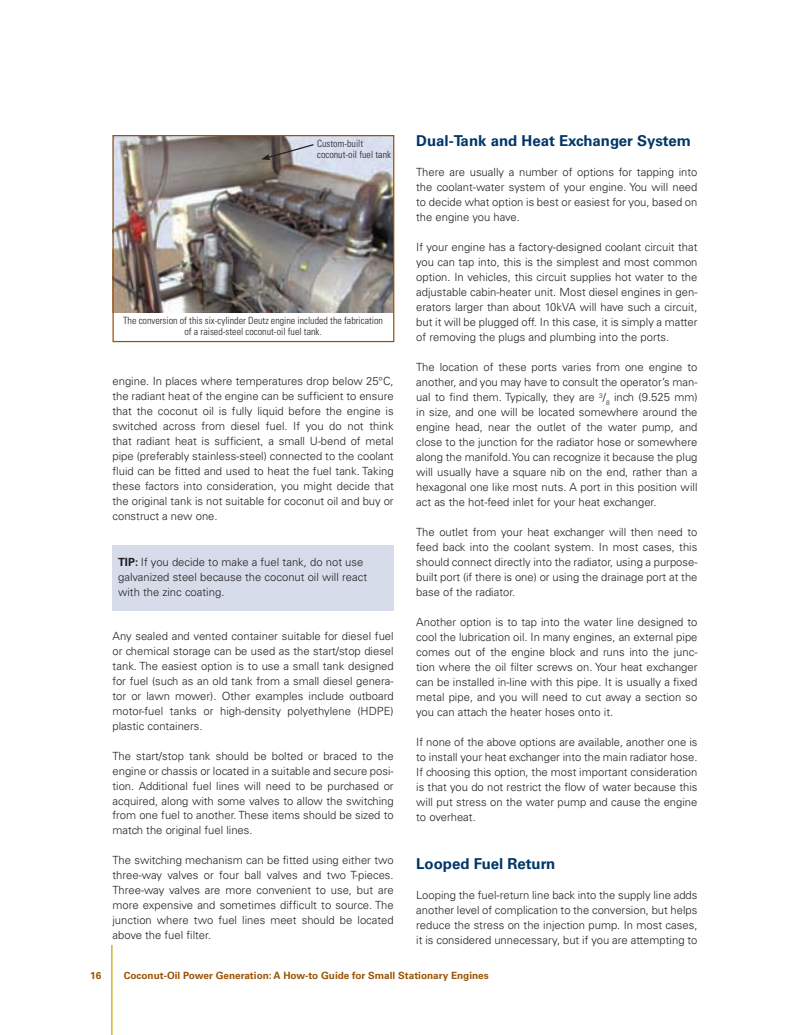
<style>
.page{position:relative;width:810px;height:1035px;background:#fff}
.page>*{position:absolute;margin:0;border:0;box-sizing:border-box;transform-origin:0 0}
.t1{font:700 15px "Univers";color:#003667}
.Tip_box{font:300 11.25px/15px "Univers";color:#231f20;text-align:justify}
.Fig_label_1{font:300 condensed 10px/11.2px "Univers";color:#231f20;text-align:center}
.RH_left{font:700 10px "Univers";color:#9c5506}
.Folio_L{font:700 10px "Univers";color:#9c5506}
.s1{font-weight:700}
</style>
<div class="page">
<hr style="left:111px;top:945px;width:1px;height:90px;background:#c5a904">
<img style="left:114px;top:137px;width:278px;height:175px">
<div style="left:112px;top:135px;width:282px;height:207px;border:1px solid #9c5506"></div>
<svg style="left:261px;top:143px;width:54px;height:17px"></svg>
<div style="left:112px;top:545px;width:282px;height:65px;background:#d6dce9"></div>
<p class="Fig_label_1" style="left:317px;top:138px;width:48px">Custom-built</p>
<p class="Fig_label_1" style="left:317px;top:149px;width:75px">coconut-oil fuel tank</p>
<p class="Fig_label_1" style="left:123px;top:315px;width:261px">The conversion of this six-cylinder Deutz engine included the fabrication of a raised-steel coconut-oil fuel tank.</p>
<p class="Tip_box" style="left:112px;top:373px;width:283px">engine. In places where temperatures drop below 25°C, the radiant heat of the engine can be sufficient to ensure that the coconut oil is fully liquid before the engine is switched across from diesel fuel. If you do not think that radiant heat is sufficient, a small U-bend of metal pipe (preferably stainless-steel) connected to the coolant fluid can be fitted and used to heat the fuel tank. Taking these factors into consideration, you might decide that the original tank is not suitable for coconut oil and buy or construct a new one.</p>
<p class="Tip_box" style="left:118px;top:554px;width:250px;text-align:left"><span class="s1">TIP:</span> If you decide to make a fuel tank, do not use galvanized steel because the coconut oil will react with the zinc coating.</p>
<p class="Tip_box" style="left:112px;top:628px;width:283px">Any sealed and vented container suitable for diesel fuel or chemical storage can be used as the start/stop diesel tank. The easiest option is to use a small tank designed for fuel (such as an old tank from a small diesel genera&shy;tor or lawn mower). Other examples include outboard motor-fuel tanks or high-density polyethylene (HDPE) plastic containers.</p>
<p class="Tip_box" style="left:112px;top:748px;width:283px">The start/stop tank should be bolted or braced to the engine or chassis or located in a suitable and secure posi&shy;tion. Additional fuel lines will need to be purchased or acquired, along with some valves to allow the switching from one fuel to another. These items should be sized to match the original fuel lines.</p>
<p class="Tip_box" style="left:112px;top:853px;width:283px">The switching mechanism can be fitted using either two three-way valves or four ball valves and two T-pieces.<br>Three-way valves are more convenient to use, but are more expensive and sometimes difficult to source. The junction where two fuel lines meet should be located above the fuel filter.</p>
<h1 class="t1" style="left:416px;top:132px;width:276px">Dual-Tank and Heat Exchanger System</h1>
<p class="Tip_box" style="left:416px;top:164px;width:283px">There are usually a number of options for tapping into the coolant-water system of your engine. You will need to decide what option is best or easiest for you, based on the engine you have.</p>
<p class="Tip_box" style="left:416px;top:239px;width:283px">If your engine has a factory-designed coolant circuit that you can tap into, this is the simplest and most common option. In vehicles, this circuit supplies hot water to the adjustable cabin-heater unit. Most diesel engines in gen&shy;erators larger than about 10kVA will have such a circuit, but it will be plugged off. In this case, it is simply a matter of removing the plugs and plumbing into the ports.</p>
<p class="Tip_box" style="left:416px;top:359px;width:283px">The location of these ports varies from one engine to another, and you may have to consult the operator’s man&shy;ual to find them. Typically, they are <sup>3</sup>/<sub>8</sub> inch (9.525 mm) in size, and one will be located somewhere around the engine head, near the outlet of the water pump, and close to the junction for the radiator hose or somewhere along the manifold. You can recognize it because the plug will usually have a square nib on the end, rather than a hexagonal one like most nuts. A port in this position will act as the hot-feed inlet for your heat exchanger.</p>
<p class="Tip_box" style="left:416px;top:524px;width:283px">The outlet from your heat exchanger will then need to feed back into the coolant system. In most cases, this should connect directly into the radiator, using a purpose&shy;built port (if there is one) or using the drainage port at the base of the radiator.</p>
<p class="Tip_box" style="left:416px;top:614px;width:283px">Another option is to tap into the water line designed to cool the lubrication oil. In many engines, an external pipe comes out of the engine block and runs into the junc&shy;tion where the oil filter screws on. Your heat exchanger can be installed in-line with this pipe. It is usually a fixed metal pipe, and you will need to cut away a section so you can attach the heater hoses onto it.</p>
<p class="Tip_box" style="left:416px;top:734px;width:283px">If none of the above options are available, another one is to install your heat exchanger into the main radiator hose.<br>If choosing this option, the most important consideration is that you do not restrict the flow of water because this will put stress on the water pump and cause the engine to overheat.</p>
<h1 class="t1" style="left:416px;top:855px;width:140px">Looped Fuel Return</h1>
<p class="Tip_box" style="left:416px;top:887px;width:283px">Looping the fuel-return line back into the supply line adds another level of complication to the conversion, but helps reduce the stress on the injection pump. In most cases, it is considered unnecessary, but if you are attempting to</p>
<p class="Folio_L" style="left:90px;top:969px;width:13px">16</p>
<p class="RH_left" style="left:124px;top:969px;width:367px">Coconut-Oil Power Generation: A How-to Guide for Small Stationary Engines</p>
</div>
